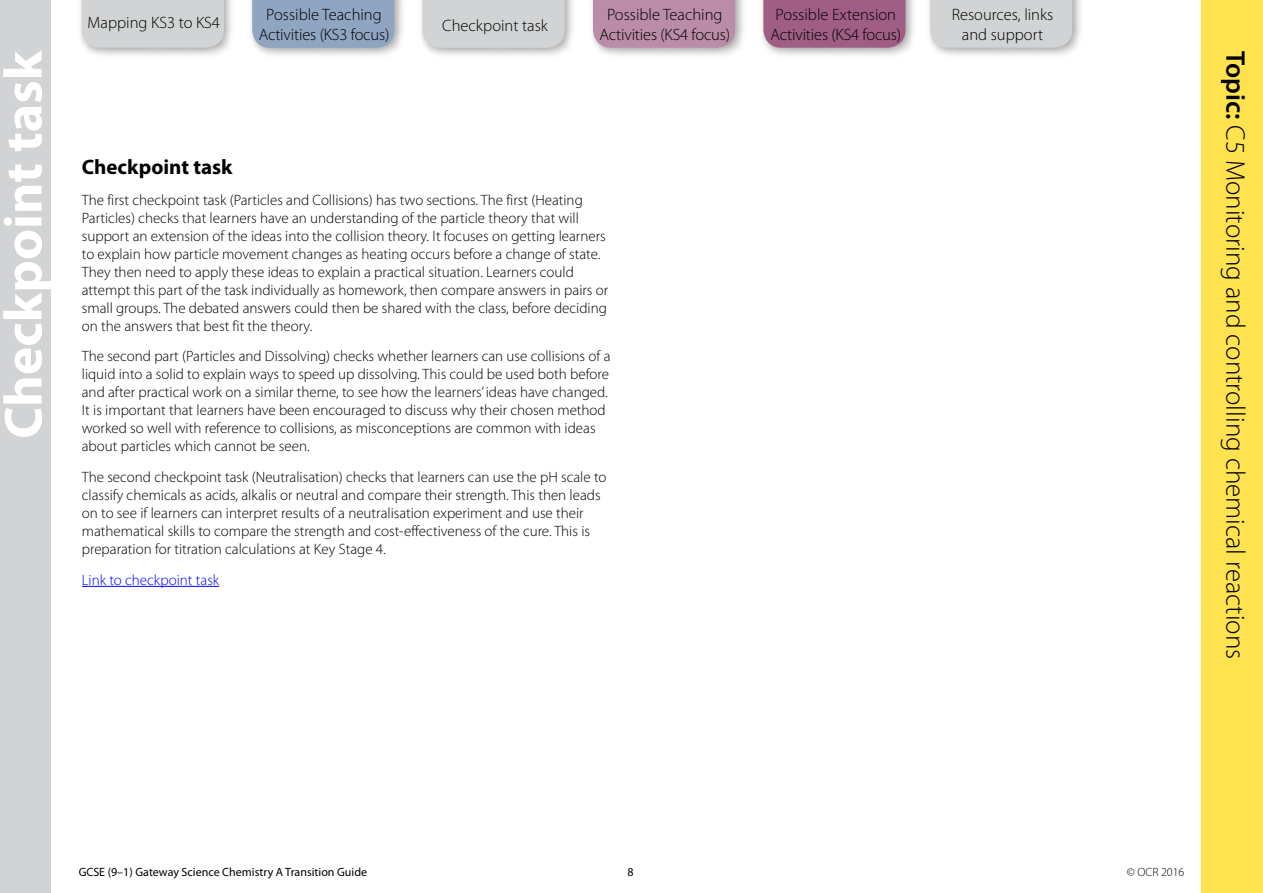
<style>
.page{position:relative;width:1263px;height:893px;background:#fff}
.page>*{position:absolute;margin:0;border:0;box-sizing:border-box;transform-origin:0 0}
.Left_side_title_whit{font:700 54px "Myriad Pro";color:#fff}
.t1{font:300 27px "Myriad Pro";color:#000}
.Body{font:700 21px "Myriad Pro";color:#000}
.body{font:300 16.5px/19.8px "Myriad Pro";color:#000;text-align:center}
.Body-2{font:300 15px/18px "Myriad Pro";color:#000}
.Body-3{font:300 15px "Myriad Pro";color:#00f}
.t2{font:12px "Myriad Pro";color:#000}
.t3{font:300 12px "Myriad Pro";color:#000}
.s1{font-weight:600}
</style>
<div class="page">
<div style="left:0;top:0;width:51px;height:893px;background:#d1d3d4"></div>
<div style="left:1201px;top:0;width:62px;height:893px;background:#ffe250"></div>
<hr style="left:82px;top:586px;width:137px;height:1px;background:#00f">
<div style="left:76px;top:0;width:159px;height:59px;background:#000;opacity:.35"></div>
<div style="left:82px;top:0;width:142px;height:48px;background:#d1d3d4"></div>
<div style="left:246px;top:0;width:159px;height:59px;background:#000;opacity:.35"></div>
<div style="left:252px;top:0;width:142px;height:48px;background:#8fa5c2"></div>
<div style="left:417px;top:0;width:159px;height:59px;background:#000;opacity:.35"></div>
<div style="left:423px;top:0;width:142px;height:48px;background:#d1d3d4"></div>
<div style="left:758px;top:0;width:159px;height:59px;background:#000;opacity:.35"></div>
<div style="left:763px;top:0;width:142px;height:48px;background:#a05e85"></div>
<div style="left:924px;top:0;width:159px;height:59px;background:#000;opacity:.35"></div>
<div style="left:930px;top:0;width:142px;height:48px;background:#d1d3d4"></div>
<div style="left:587px;top:0;width:159px;height:59px;background:#000;opacity:.35"></div>
<div style="left:593px;top:0;width:142px;height:48px;background:#bb8ca8"></div>
<p class="Left_side_title_whit" style="left:-12px;top:439px;width:390px;rotate:-90deg">Checkpoint task</p>
<p class="body" style="left:88px;top:13px;width:134px">Mapping KS3 to KS4</p>
<p class="body" style="left:259px;top:5px;width:132px">Possible Teaching<br>Activities (KS3 focus)</p>
<p class="body" style="left:770px;top:5px;width:132px">Possible Extension<br>Activities (KS4 focus)</p>
<p class="body" style="left:952px;top:5px;width:103px">Resources, links and support</p>
<p class="body" style="left:442px;top:15px;width:107px">Checkpoint task</p>
<p class="body" style="left:599px;top:5px;width:132px">Possible Teaching<br>Activities (KS4 focus)</p>
<p class="Body" style="left:82px;top:153px;width:152px">Checkpoint task</p>
<p class="Body-2" style="left:82px;top:191px;width:528px">The first checkpoint task (Particles and Collisions) has two sections. The first (Heating Particles) checks that learners have an understanding of the particle theory that will support an extension of the ideas into the collision theory. It focuses on getting learners to explain how particle movement changes as heating occurs before a change of state.<br>They then need to apply these ideas to explain a practical situation. Learners could attempt this part of the task individually as homework, then compare answers in pairs or small groups. The debated answers could then be shared with the class, before deciding on the answers that best fit the theory.</p>
<p class="Body-2" style="left:82px;top:348px;width:530px">The second part (Particles and Dissolving) checks whether learners can use collisions of a liquid into a solid to explain ways to speed up dissolving. This could be used both before and after practical work on a similar theme, to see how the learners’ ideas have changed.<br>It is important that learners have been encouraged to discuss why their chosen method worked so well with reference to collisions, as misconceptions are common with ideas about particles which cannot be seen.</p>
<p class="Body-2" style="left:82px;top:468px;width:526px">The second checkpoint task (Neutralisation) checks that learners can use the pH scale to classify chemicals as acids, alkalis or neutral and compare their strength. This then leads on to see if learners can interpret results of a neutralisation experiment and use their mathematical skills to compare the strength and cost-effectiveness of the cure. This is preparation for titration calculations at Key Stage 4.</p>
<p class="Body-3" style="left:82px;top:572px;width:139px">Link to checkpoint task</p>
<h2 class="t1" style="left:1250px;top:51px;width:610px;rotate:90deg"><span class="s1">Topic:</span> C5 Monitoring and controlling chemical reactions</h2>
<p class="t2" style="left:79px;top:864px;width:290px">GCSE (9–1) Gateway Science Chemistry A Transition Guide</p>
<p class="t3" style="left:1127px;top:866px;width:59px">© OCR 2016</p>
<p class="t2" style="left:627px;top:865px;width:8px">8</p>
</div>
